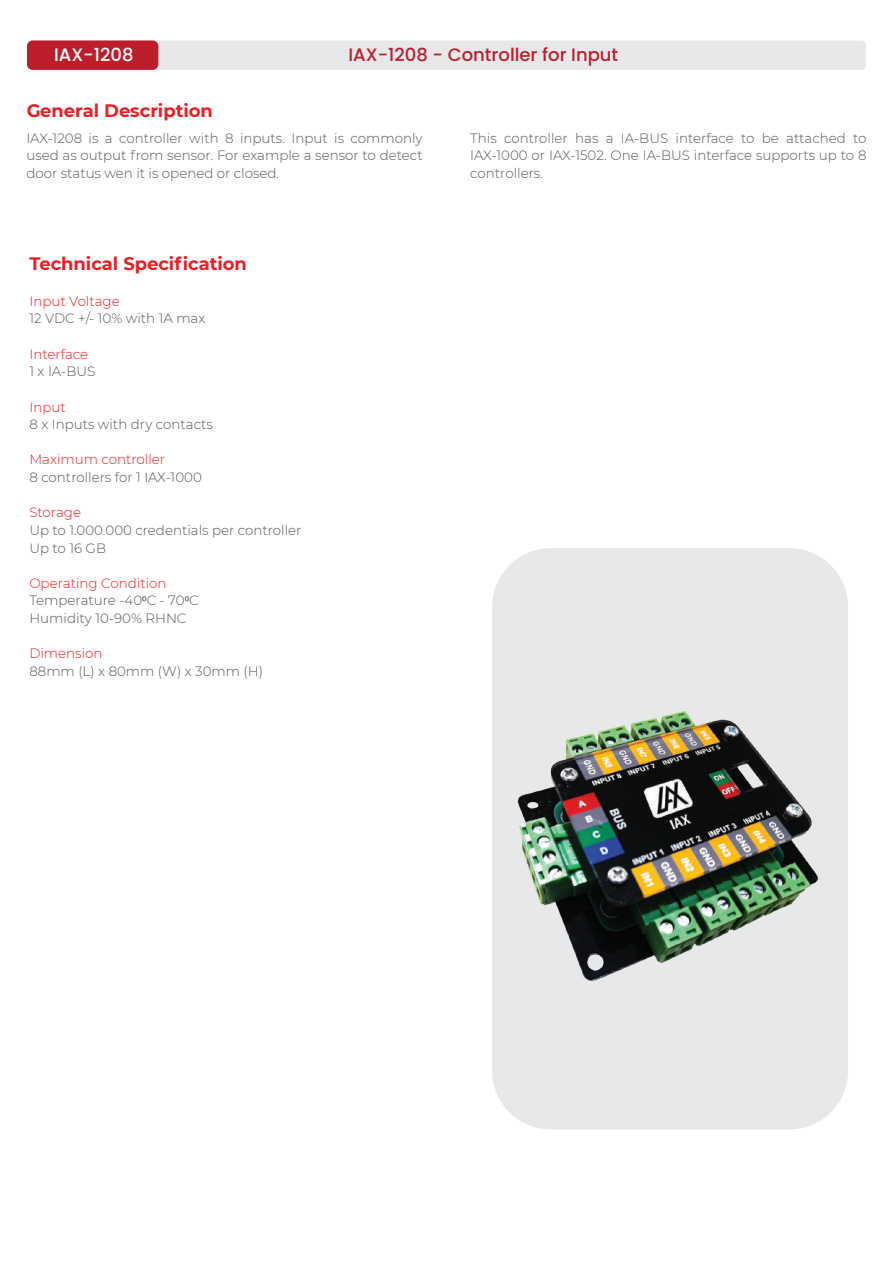
<style>
.page{position:relative;width:893px;height:1263px;background:#fff}
.page>*{position:absolute;margin:0;border:0;box-sizing:border-box;transform-origin:0 0}
.t1{font:700 18px "Montserrat";color:#ee1d23}
.t2{font:500 18px "Poppins";color:#be1d2c}
.t3{font:500 18px "Poppins";color:#fff}
.t4{font:300 13.5px/17.7px "Montserrat";color:#57585a;text-align:justify}
.t5{font:300 13.5px "Montserrat";color:#ee1d23}
.s1{color:#ee1d23}
.s2{font-family:"Myriad Pro";font-weight:400}
</style>
<div class="page">
<div style="left:27px;top:40px;width:839px;height:30px;background:#e7e8e9;border-radius:5px"></div>
<div style="left:27px;top:40px;width:131px;height:30px;background:#be1d2c;border-radius:6px"></div>
<div style="left:492px;top:548px;width:356px;height:581px;background:#e7e8e9;border-radius:59px"></div>
<img style="left:517px;top:711px;width:301px;height:270px">
<h1 class="t3" style="left:54px;top:44px;width:81px">IAX-1208</h1>
<h1 class="t2" style="left:348px;top:44px;width:271px">IAX-1208 - Controller for Input</h1>
<h1 class="t1" style="left:26px;top:98px;width:188px">General Description</h1>
<p class="t4" style="left:26px;top:128px;width:398px">IAX-1208 is a controller with 8 inputs. Input is commonly used as output from sensor. For example a sensor to detect door status wen it is opened or closed.</p>
<p class="t4" style="left:470px;top:128px;width:398px">This controller has a IA-BUS interface to be attached to IAX-1000 or IAX-1502. One IA-BUS interface supports up to 8 controllers.</p>
<h1 class="t1" style="left:29px;top:251px;width:219px">Technical Specification</h1>
<p class="t5" style="left:29px;top:292px;width:92px">Input Voltage</p>
<p class="t4" style="left:29px;top:309px;width:177px">12 VDC +/- 10% with 1A max</p>
<p class="t5" style="left:29px;top:345px;width:60px">Interface</p>
<p class="t4" style="left:29px;top:362px;width:67px">1 x IA-BUS</p>
<p class="t5" style="left:29px;top:398px;width:38px">Input</p>
<p class="t4" style="left:29px;top:415px;width:185px">8 x Inputs with dry contacts</p>
<p class="t5" style="left:29px;top:450px;width:137px">Maximum controller</p>
<p class="t4" style="left:29px;top:468px;width:174px">8 controllers for 1 IAX-1000</p>
<p class="t5" style="left:29px;top:503px;width:53px">Storage</p>
<p class="t4" style="left:29px;top:521px;width:274px">Up to 1.000.000 credentials per controller<br>Up to 16 GB</p>
<p class="t4" style="left:29px;top:574px;width:171px;text-align:left"><span class="s1">Operating Condition<br></span>Temperature -40<span class="s2">0</span>C - 70<span class="s2">0</span>C<br>Humidity 10-90% RHNC</p>
<p class="t5" style="left:29px;top:644px;width:75px">Dimension</p>
<p class="t4" style="left:29px;top:662px;width:235px">88mm (L) x 80mm (W) x 30mm (H)</p>
</div>
